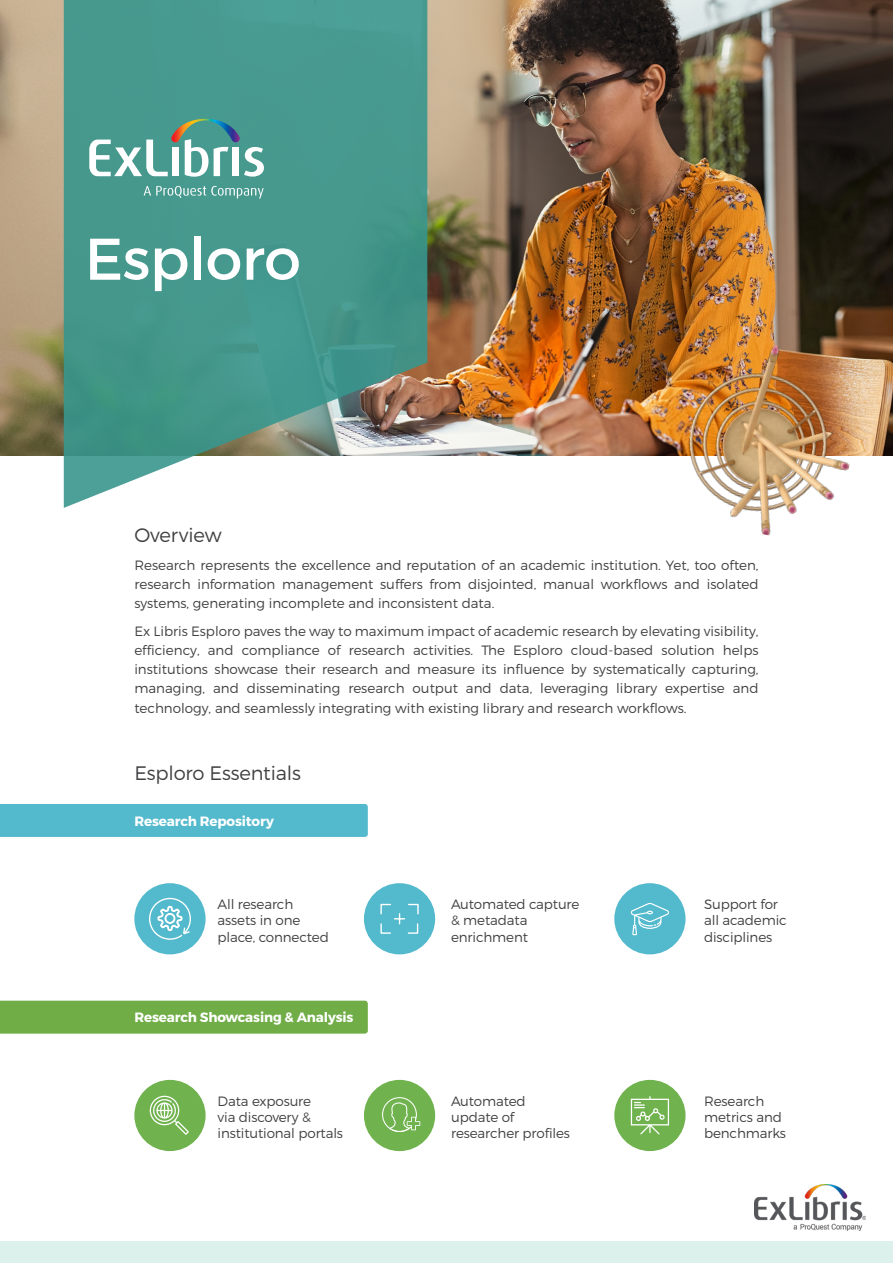
<style>
.page{position:relative;width:893px;height:1263px;background:#fff}
.page>*{position:absolute;margin:0;border:0;box-sizing:border-box;transform-origin:0 0}
.t1{font:58.65px "Montserrat";letter-spacing:-.01em;color:#fff}
.t2{font:300 19.5px "Montserrat";letter-spacing:-.01em;color:#414042}
.t3{font:300 13.5px/16.2px "Montserrat";letter-spacing:-.01em;color:#414042}
.t4{font:700 13.5px "Montserrat";letter-spacing:-.01em;color:#fff}
</style>
<div class="page">
<img style="left:754px;top:1184px;width:111px;height:46px">
<div style="left:0;top:1242px;width:893px;height:21px;background:#dcf1ec"></div>
<div style="left:0;top:804px;width:368px;height:33px;background:#53b9cd"></div>
<div style="left:0;top:1001px;width:368px;height:32px;background:#70ad47"></div>
<img style="left:0;top:0;width:893px;height:455px">
<div style="left:134px;top:883px;width:72px;height:71px;background:#53b9cd;border-radius:50%"></div>
<div style="left:134px;top:1080px;width:72px;height:71px;background:#70b34e;border-radius:50%"></div>
<div style="left:364px;top:883px;width:71px;height:71px;background:#53b9cd;border-radius:50%"></div>
<div style="left:364px;top:1080px;width:71px;height:71px;background:#70b34e;border-radius:50%"></div>
<div style="left:614px;top:883px;width:71px;height:71px;background:#53b9cd;border-radius:50%"></div>
<div style="left:614px;top:1080px;width:71px;height:71px;background:#70b34e;border-radius:50%"></div>
<svg style="left:149px;top:898px;width:42px;height:42px"></svg>
<svg style="left:380px;top:903px;width:39px;height:31px"></svg>
<svg style="left:631px;top:903px;width:38px;height:32px"></svg>
<svg style="left:150px;top:1096px;width:39px;height:39px"></svg>
<svg style="left:382px;top:1097px;width:38px;height:35px"></svg>
<svg style="left:631px;top:1096px;width:38px;height:38px"></svg>
<img style="left:675px;top:333px;width:193px;height:203px">
<svg style="left:64px;top:0;width:363px;height:508px;fill:#47998e"></svg>
<svg style="left:89px;top:119px;width:175px;height:58px"></svg>
<svg style="left:144px;top:186px;width:120px;height:12px"></svg>
<h1 class="t1" style="left:85px;top:223px;width:218px">Esploro</h1>
<h2 class="t2" style="left:134px;top:523px;width:89px">Overview</h2>
<p class="t3" style="left:134px;top:555px;width:626px;line-height:19.2px;text-align:justify">Research represents the excellence and reputation of an academic institution. Yet, too often, research information management suffers from disjointed, manual workflows and isolated systems, generating incomplete and inconsistent data.</p>
<p class="t3" style="left:134px;top:621px;width:626px;line-height:19.2px;text-align:justify">Ex Libris Esploro paves the way to maximum impact of academic research by elevating visibility, efficiency, and compliance of research activities. The Esploro cloud-based solution helps institutions showcase their research and measure its influence by systematically capturing, managing, and disseminating research output and data, leveraging library expertise and technology, and seamlessly integrating with existing library and research workflows.</p>
<h2 class="t2" style="left:134px;top:761px;width:168px">Esploro Essentials</h2>
<p class="t4" style="left:134px;top:812px;width:141px">Research Repository</p>
<p class="t3" style="left:218px;top:896px;width:113px">All research assets in one place, connected</p>
<p class="t4" style="left:134px;top:1009px;width:221px">Research Showcasing &amp; Analysis</p>
<p class="t3" style="left:218px;top:1093px;width:127px">Data exposure<br>via discovery &amp; institutional portals</p>
<p class="t3" style="left:451px;top:896px;width:130px">Automated capture &amp; metadata enrichment</p>
<p class="t3" style="left:451px;top:1093px;width:120px">Automated update of researcher profiles</p>
<p class="t3" style="left:704px;top:896px;width:84px">Support for all academic disciplines</p>
<p class="t3" style="left:704px;top:1093px;width:83px">Research metrics and benchmarks</p>
</div>
